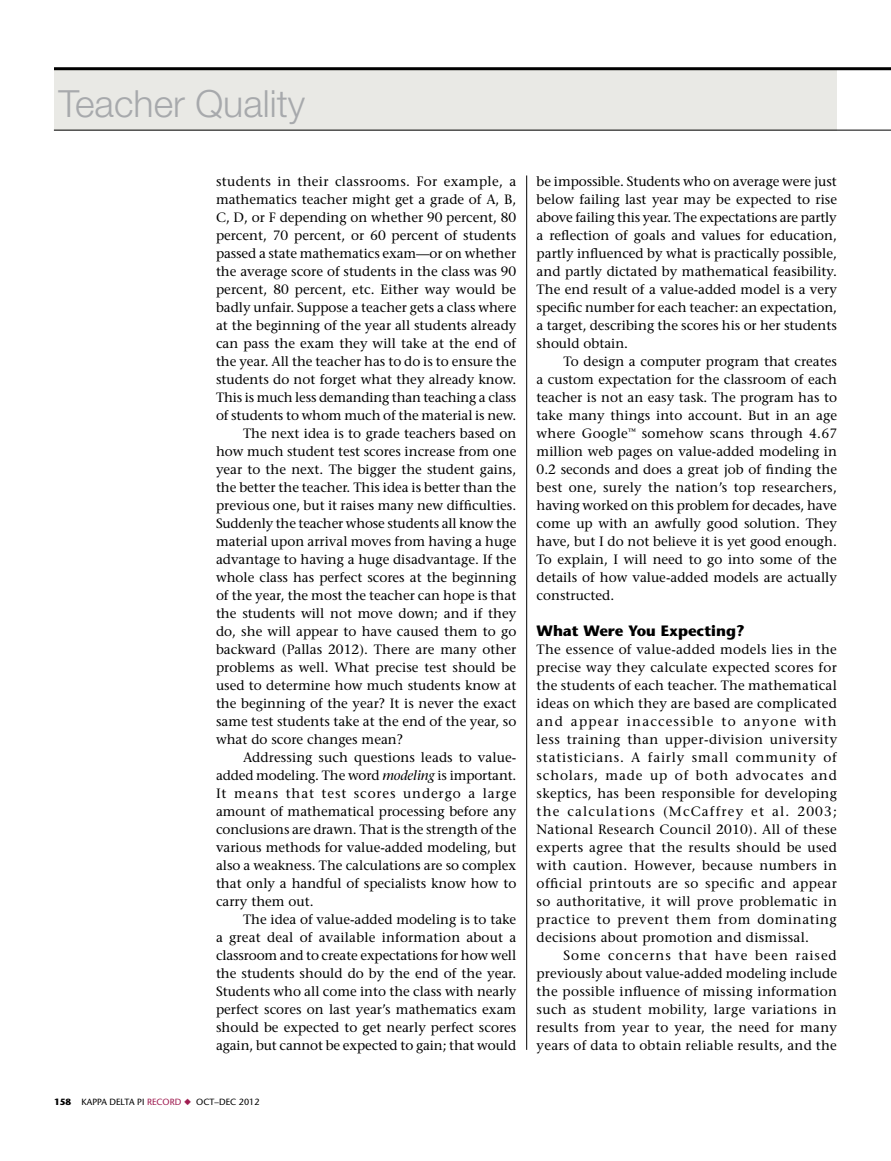
<style>
.page{position:relative;width:891px;height:1161px;background:#fff}
.page>*{position:absolute;margin:0;border:0;box-sizing:border-box;transform-origin:0 0}
.t1{font:300 37.5px "Helvetica Neue";color:#a7a9ac}
.t2{font:700 15px "Stone Sans";color:#000}
.t3{font:13.5px/18px "Stone Serif";color:#000;text-align:justify}
.t4{font:13.5px "Stone Serif";letter-spacing:.025em;color:#000}
.t5{font:13.5px "Stone Serif";letter-spacing:.065em;color:#000}
.t6{font:9px "Stone Sans";color:#000}
.s1{font-style:italic}
.s2{font-weight:700}
.s3{color:#9f1d51}
</style>
<div class="page">
<div style="left:54px;top:69px;width:783px;height:62px;background:#e9e9e5"></div>
<hr style="left:54px;top:67px;width:837px;height:3px;background:#000">
<hr style="left:54px;top:130px;width:837px;height:1px;background:#000">
<hr style="left:526px;top:176px;width:1px;height:874px;background:#000">
<h1 class="t1" style="left:58px;top:81px;width:248px">Teacher Quality</h1>
<p class="t4" style="left:216px;top:173px;width:302px">students in their classrooms. For example, a</p>
<p class="t3" style="left:216px;top:190px;width:302px">mathematics teacher might get a grade of A, B,</p>
<p class="t3" style="left:216px;top:208px;width:302px">C, D, or F depending on whether 90 percent, 80</p>
<p class="t3" style="left:216px;top:226px;width:302px">percent, 70 percent, or 60 percent of students</p>
<p class="t3" style="left:216px;top:244px;width:302px">passed a state mathematics exam—or on whether</p>
<p class="t3" style="left:216px;top:262px;width:302px">the average score of students in the class was 90</p>
<p class="t3" style="left:216px;top:280px;width:302px">percent, 80 percent, etc. Either way would be</p>
<p class="t3" style="left:216px;top:298px;width:302px">badly unfair. Suppose a teacher gets a class where</p>
<p class="t3" style="left:216px;top:316px;width:302px">at the beginning of the year all students already</p>
<p class="t3" style="left:216px;top:334px;width:302px">can pass the exam they will take at the end of</p>
<p class="t3" style="left:216px;top:352px;width:302px">the year. All the teacher has to do is to ensure the</p>
<p class="t3" style="left:216px;top:370px;width:302px">students do not forget what they already know.</p>
<p class="t3" style="left:216px;top:388px;width:302px">This is much less demanding than teaching a class</p>
<p class="t3" style="left:216px;top:406px;width:302px">of students to whom much of the material is new.</p>
<p class="t3" style="left:243px;top:424px;width:275px">The next idea is to grade teachers based on</p>
<p class="t3" style="left:216px;top:442px;width:302px">how much student test scores increase from one</p>
<p class="t3" style="left:216px;top:460px;width:302px">year to the next. The bigger the student gains,</p>
<p class="t3" style="left:216px;top:478px;width:302px">the better the teacher. This idea is better than the</p>
<p class="t3" style="left:216px;top:496px;width:302px">previous one, but it raises many new difficulties.</p>
<p class="t3" style="left:216px;top:514px;width:302px">Suddenly the teacher whose students all know the</p>
<p class="t3" style="left:216px;top:532px;width:302px">material upon arrival moves from having a huge</p>
<p class="t3" style="left:216px;top:550px;width:302px">advantage to having a huge disadvantage. If the</p>
<p class="t3" style="left:216px;top:568px;width:302px">whole class has perfect scores at the beginning</p>
<p class="t3" style="left:216px;top:586px;width:302px">of the year, the most the teacher can hope is that</p>
<p class="t3" style="left:216px;top:604px;width:302px">the students will not move down; and if they</p>
<p class="t3" style="left:216px;top:622px;width:302px">do, she will appear to have caused them to go</p>
<p class="t3" style="left:216px;top:640px;width:302px">backward (Pallas 2012). There are many other</p>
<p class="t3" style="left:216px;top:658px;width:302px">problems as well. What precise test should be</p>
<p class="t3" style="left:216px;top:676px;width:302px">used to determine how much students know at</p>
<p class="t3" style="left:216px;top:694px;width:302px">the beginning of the year? It is never the exact</p>
<p class="t3" style="left:216px;top:712px;width:302px">same test students take at the end of the year, so</p>
<p class="t3" style="left:216px;top:730px;width:189px">what do score changes mean?</p>
<p class="t3" style="left:243px;top:748px;width:275px">Addressing such questions leads to value-</p>
<p class="t3" style="left:216px;top:766px;width:302px">added modeling. The word <span class="s1">modeling</span> is important.</p>
<p class="t5" style="left:216px;top:785px;width:302px">It means that test scores undergo a large</p>
<p class="t3" style="left:216px;top:802px;width:302px">amount of mathematical processing before any</p>
<p class="t3" style="left:216px;top:820px;width:302px">conclusions are drawn. That is the strength of the</p>
<p class="t3" style="left:216px;top:838px;width:302px">various methods for value-added modeling, but</p>
<p class="t3" style="left:216px;top:856px;width:302px">also a weakness. The calculations are so complex</p>
<p class="t3" style="left:216px;top:874px;width:302px">that only a handful of specialists know how to</p>
<p class="t3" style="left:216px;top:892px;width:99px">carry them out.</p>
<p class="t3" style="left:243px;top:910px;width:275px">The idea of value-added modeling is to take</p>
<p class="t3" style="left:216px;top:928px;width:302px">a great deal of available information about a</p>
<p class="t3" style="left:216px;top:946px;width:302px">classroom and to create expectations for how well</p>
<p class="t3" style="left:216px;top:964px;width:302px">the students should do by the end of the year.</p>
<p class="t3" style="left:216px;top:982px;width:302px">Students who all come into the class with nearly</p>
<p class="t3" style="left:216px;top:1000px;width:302px">perfect scores on last year’s mathematics exam</p>
<p class="t3" style="left:216px;top:1018px;width:302px">should be expected to get nearly perfect scores</p>
<p class="t3" style="left:216px;top:1036px;width:302px">again, but cannot be expected to gain; that would</p>
<p class="t6" style="left:54px;top:1097px;width:207px"><span class="s2">158</span> KAPPA DELTA PI <span class="s3">RECORD</span> <span class="s3">◆</span> OCT–DEC 2012</p>
<p class="t3" style="left:537px;top:172px;width:302px">be impossible. Students who on average were just below failing last year may be expected to rise above failing this year. The expectations are partly a reflection of goals and values for education, partly influenced by what is practically possible, and partly dictated by mathematical feasibility.<br>The end result of a value-added model is a very specific number for each teacher: an expectation, a target, describing the scores his or her students should obtain.</p>
<p class="t3" style="left:537px;top:352px;width:302px;text-indent:27px">To design a computer program that creates a custom expectation for the classroom of each teacher is not an easy task. The program has to take many things into account. But in an age where Google<sup>™</sup> somehow scans through 4.67 million web pages on value-added modeling in 0.2 seconds and does a great job of finding the best one, surely the nation’s top researchers, having worked on this problem for decades, have come up with an awfully good solution. They have, but I do not believe it is yet good enough.<br>To explain, I will need to go into some of the details of how value-added models are actually constructed.</p>
<p class="t2" style="left:537px;top:621px;width:210px">What Were You Expecting?</p>
<p class="t3" style="left:537px;top:640px;width:302px">The essence of value-added models lies in the precise way they calculate expected scores for the students of each teacher. The mathematical ideas on which they are based are complicated and appear inaccessible to anyone with less training than upper-division university statisticians. A fairly small community of scholars, made up of both advocates and skeptics, has been responsible for developing the calculations (McCaffrey et al. 2003; National Research Council 2010). All of these experts agree that the results should be used with caution. However, because numbers in official printouts are so specific and appear so authoritative, it will prove problematic in practice to prevent them from dominating decisions about promotion and dismissal.</p>
<p class="t3" style="left:537px;top:946px;width:302px;text-indent:27px">Some concerns that have been raised previously about value-added modeling include the possible influence of missing information such as student mobility, large variations in results from year to year, the need for many years of data to obtain reliable results, and the</p>
</div>
